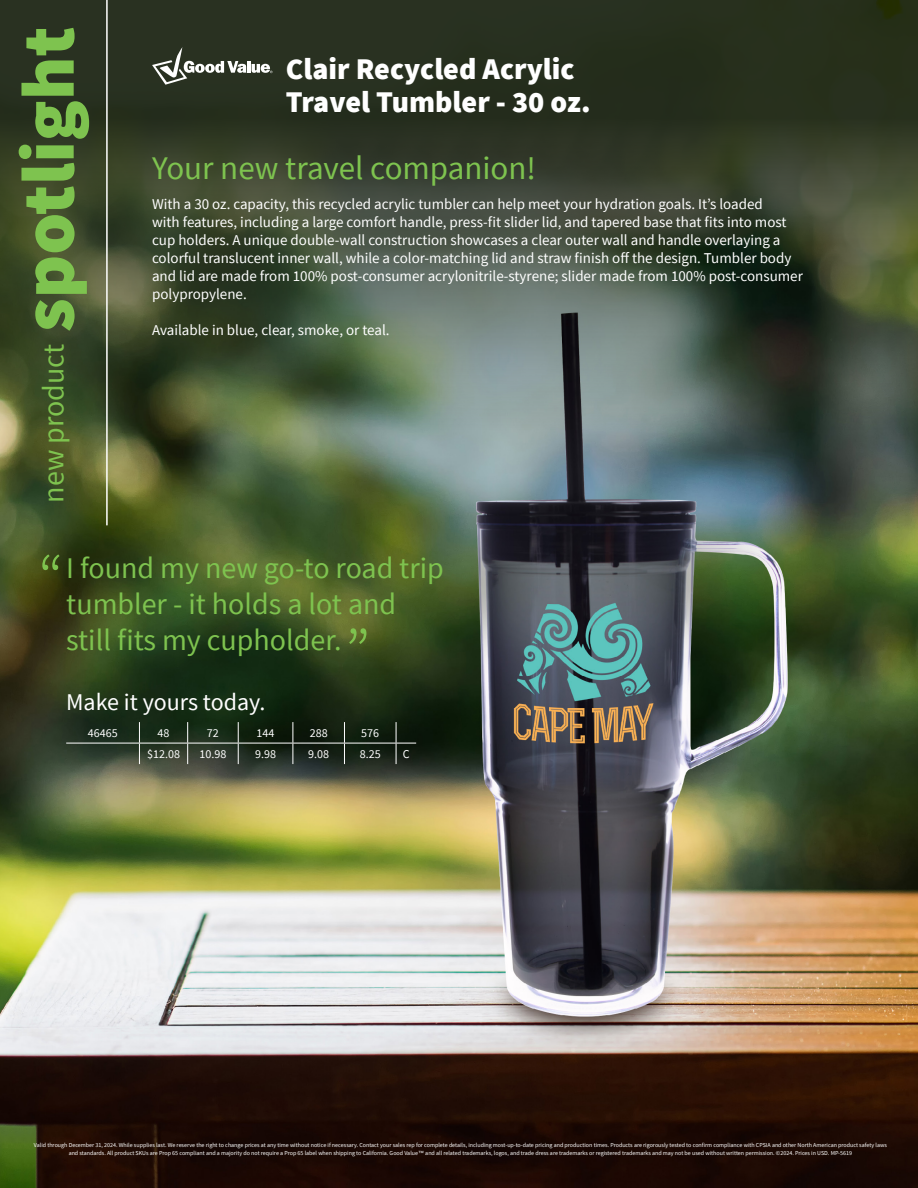
<style>
.page{position:relative;width:918px;height:1188px;background:#fff}
.page>*{position:absolute;margin:0;border:0;box-sizing:border-box;transform-origin:0 0}
.t1{font:900 75px "Source Sans Pro";color:#7ec34f}
.t2{font:300 70.5px "Source Sans Pro";color:#7ec34f}
.t3{font:33px "Source Sans Pro";color:#7ec34f}
.t4{font:30px/36px "Source Sans Pro";color:#7ec34f}
.t5{font:900 30px/33px "Source Sans Pro";color:#fff}
.t6{font:24px "Source Sans Pro";color:#fff}
.t7{font:15px/18px "Source Sans Pro";color:#fff}
.t8{font:12px "Source Sans Pro";color:#fff}
.t9{font:6px/7.5px "Source Sans Pro";color:#fff;text-align:center}
.s1{font-family:"Arimo"}
</style>
<div class="page">
<img style="left:0;top:446px;width:918px;height:742px">
<svg style="left:0;top:0;width:918px;height:446px;background:#3f4a37"></svg>
<hr style="left:106px;top:0;width:2px;height:525px;background:#fff">
<svg style="left:187px;top:722px;width:1px;height:42px"></svg>
<svg style="left:238px;top:722px;width:1px;height:42px"></svg>
<svg style="left:293px;top:722px;width:1px;height:42px"></svg>
<svg style="left:344px;top:722px;width:1px;height:42px"></svg>
<hr style="left:139px;top:743px;width:49px;height:1px;background:#fff">
<hr style="left:188px;top:743px;width:50px;height:1px;background:#fff">
<hr style="left:238px;top:743px;width:55px;height:1px;background:#fff">
<hr style="left:293px;top:743px;width:51px;height:1px;background:#fff">
<hr style="left:344px;top:743px;width:52px;height:1px;background:#fff">
<svg style="left:396px;top:722px;width:20px;height:42px"></svg>
<svg style="left:139px;top:722px;width:1px;height:42px"></svg>
<hr style="left:66px;top:743px;width:73px;height:1px;background:#fff">
<hr style="left:247px;top:61px;width:4px;height:12px;background:#fff">
<svg style="left:152px;top:47px;width:94px;height:38px;background:#545a4e"></svg>
<svg style="left:252px;top:64px;width:21px;height:9px"></svg>
<h1 class="t1" style="left:-3px;top:332px;width:307px;rotate:-90deg">spotlight</h1>
<h3 class="t4" style="left:35px;top:502px;width:160px;rotate:-90deg">new product</h3>
<h3 class="t5" style="left:286px;top:52px;width:306px">Clair Recycled Acrylic<br>Travel Tumbler - 30 oz.</h3>
<h3 class="t3" style="left:152px;top:147px;width:385px">Your new travel companion!</h3>
<p class="t7" style="left:152px;top:195px;width:652px">With a 30 oz. capacity, this recycled acrylic tumbler can help meet your hydration goals. It’s loaded<br>with features, including a large comfort handle, press-fit slider lid, and tapered base that fits into most cup holders. A unique double-wall construction showcases a clear outer wall and handle overlaying a colorful translucent inner wall, while a color-matching lid and straw finish off the design. Tumbler body and lid are made from 100% post-consumer acrylonitrile-styrene; slider made from 100% post-consumer polypropylene.</p>
<h3 class="t7" style="left:152px;top:321px;width:239px">Available in blue, clear, smoke, or teal.</h3>
<h2 class="t2" style="left:38px;top:537px;width:27px">“</h2>
<h3 class="t4" style="left:66px;top:550px;width:379px">I found my new go-to road trip tumbler - it holds a lot and still fits my cupholder.</h3>
<h2 class="t2" style="left:345px;top:611px;width:27px">”</h2>
<h3 class="t6" style="left:66px;top:687px;width:201px">Make it yours today.</h3>
<h3 class="t8" style="left:88px;top:725px;width:31px">46465</h3>
<h3 class="t8" style="left:158px;top:725px;width:13px">48</h3>
<h3 class="t8" style="left:207px;top:725px;width:13px">72</h3>
<h3 class="t8" style="left:257px;top:725px;width:19px">144</h3>
<h3 class="t8" style="left:310px;top:725px;width:19px">288</h3>
<h3 class="t8" style="left:361px;top:725px;width:19px">576</h3>
<h3 class="t8" style="left:147px;top:746px;width:34px">$12.08</h3>
<h3 class="t8" style="left:200px;top:746px;width:28px">10.98</h3>
<h3 class="t8" style="left:255px;top:746px;width:22px">9.98</h3>
<h3 class="t8" style="left:308px;top:746px;width:22px">9.08</h3>
<h3 class="t8" style="left:360px;top:746px;width:22px">8.25</h3>
<h3 class="t8" style="left:403px;top:746px;width:8px">C</h3>
<p class="t9" style="left:34px;top:1141px;width:855px">Valid through December 31, 2024. While supplies last. We reserve the right to change prices at any time without notice if necessary. Contact your sales rep for complete details, including most-up-to-date pricing and production times. Products are rigorously tested to confirm compliance with CPSIA and other North American product safety laws and standards. All product SKUs are Prop 65 compliant and a majority do not require a Prop 65 label when shipping to California. Good Value<span class="s1">™</span> and all related trademarks, logos, and trade dress are trademarks or registered trademarks and may not be used without written permission. ©2024. Prices in USD. MP-5619</p>
</div>
